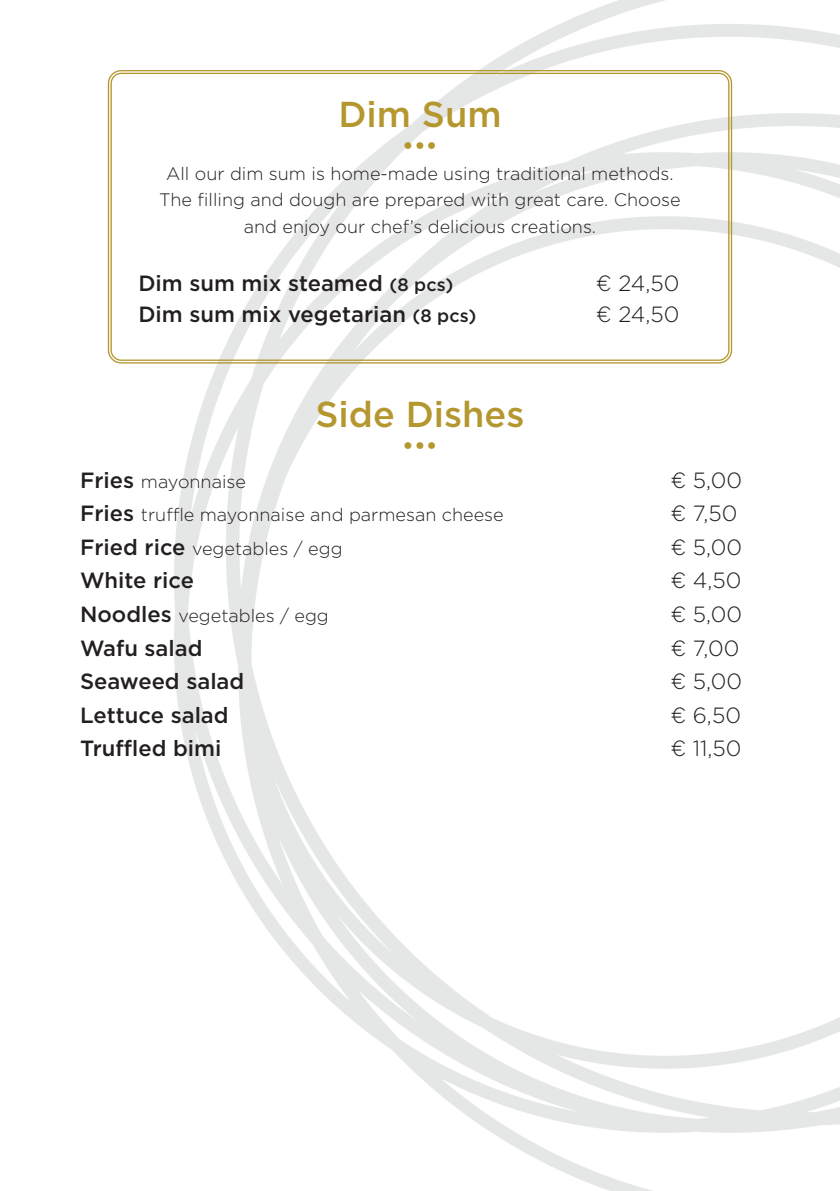
<style>
.page{position:relative;width:840px;height:1191px;background:#fff}
.page>*{position:absolute;margin:0;border:0;box-sizing:border-box;transform-origin:0 0}
.t1{font:500 36px "Gotham";color:#b4972f}
.t2{font:500 24px "Gotham";color:#b4972f}
.t3{font:500 22px "Gotham";color:#231f20}
.t4{font:300 22px "Gotham";color:#231f20}
.t5{font:300 18px "Gotham";color:#231f20}
.s1{font-size:18px}
.s2{font-weight:500;font-size:22px}
</style>
<div class="page">
<img style="left:107px;top:0;width:732px;height:1191px">
<p class="t1" style="left:338px;top:91px;width:165px">Dim Sum</p>
<p class="t2" style="left:402px;top:129px;width:37px">•••</p>
<p class="t5" style="left:166px;top:162px;width:508px">All our dim sum is home-made using traditional methods.</p>
<p class="t5" style="left:159px;top:189px;width:522px">The filling and dough are prepared with great care. Choose</p>
<p class="t5" style="left:244px;top:215px;width:353px">and enjoy our chef’s delicious creations.</p>
<p class="t3" style="left:138px;top:268px;width:316px">Dim sum mix steamed <span class="s1">(8 pcs)</span></p>
<p class="t4" style="left:595px;top:269px;width:85px">€ 24,50</p>
<p class="t3" style="left:138px;top:300px;width:339px">Dim sum mix vegetarian <span class="s1">(8 pcs)</span></p>
<p class="t4" style="left:595px;top:300px;width:85px">€ 24,50</p>
<p class="t1" style="left:315px;top:391px;width:210px">Side Dishes</p>
<p class="t2" style="left:402px;top:430px;width:37px">•••</p>
<p class="t5" style="left:80px;top:470px;width:167px"><span class="s2">Fries</span> mayonnaise</p>
<p class="t4" style="left:670px;top:466px;width:73px">€ 5,00</p>
<p class="t5" style="left:80px;top:503px;width:425px"><span class="s2">Fries</span> truffle mayonnaise and parmesan cheese</p>
<p class="t4" style="left:670px;top:499px;width:69px">€ 7,50</p>
<p class="t5" style="left:80px;top:537px;width:264px"><span class="s2">Fried rice</span> vegetables / egg</p>
<p class="t4" style="left:670px;top:533px;width:73px">€ 5,00</p>
<p class="t3" style="left:80px;top:566px;width:115px">White rice</p>
<p class="t4" style="left:670px;top:566px;width:73px">€ 4,50</p>
<p class="t5" style="left:80px;top:604px;width:250px"><span class="s2">Noodles</span> vegetables / egg</p>
<p class="t4" style="left:670px;top:600px;width:73px">€ 5,00</p>
<p class="t3" style="left:80px;top:633px;width:124px">Wafu salad</p>
<p class="t4" style="left:670px;top:634px;width:71px">€ 7,00</p>
<p class="t3" style="left:80px;top:667px;width:166px">Seaweed salad</p>
<p class="t4" style="left:670px;top:667px;width:73px">€ 5,00</p>
<p class="t3" style="left:80px;top:700px;width:150px">Lettuce salad</p>
<p class="t4" style="left:670px;top:701px;width:72px">€ 6,50</p>
<p class="t3" style="left:80px;top:734px;width:143px">Truffled bimi</p>
<p class="t4" style="left:670px;top:734px;width:73px">€ 11,50</p>
</div>
